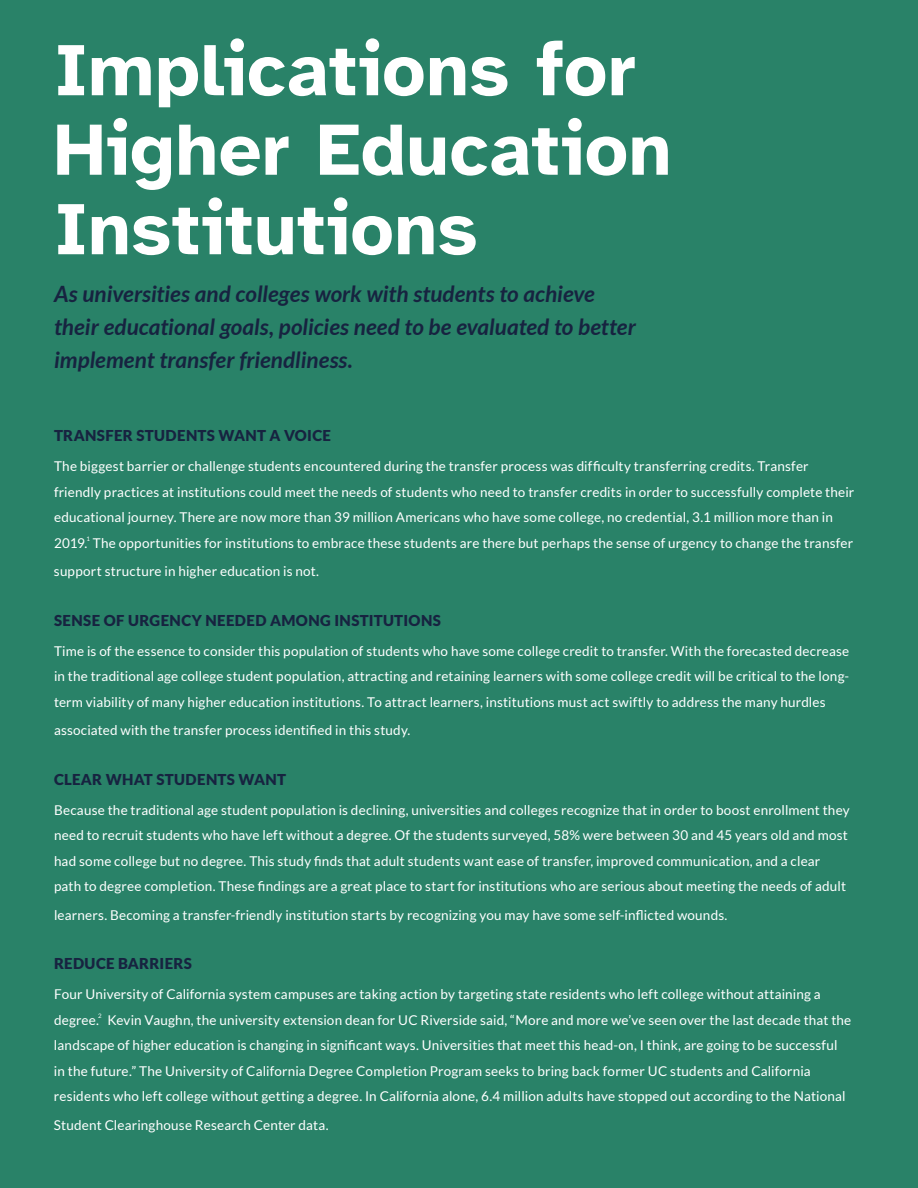
<style>
.page{position:relative;width:918px;height:1188px;background:#298268}
.page>*{position:absolute;margin:0;border:0;box-sizing:border-box;transform-origin:0 0}
.t1{font:700 75px/79.5px "Atkinson Hyperlegible";letter-spacing:.01em;color:#fff}
.t2{font:italic 700 22.5px/33px "Lato";color:#172340}
.t3{font:900 15px "Lato";letter-spacing:.025em;color:#172340}
.t4{font:13.5px/25.5px "Lato";letter-spacing:.01em;color:#fff}
.t5{font:6.15px "Lato";color:#fff}
</style>
<div class="page">
<h1 class="t1" style="left:54px;top:30px;width:619px">Implications for<br>Higher Education<br>Institutions</h1>
<h2 class="t2" style="left:54px;top:277px;width:583px">As universities and colleges work with students to achieve their educational goals, policies need to be evaluated to better implement transfer friendliness.</h2>
<p class="t3" style="left:54px;top:427px;width:279px">TRANSFER STUDENTS WANT A VOICE</p>
<p class="t4" style="left:54px;top:453px;width:802px">The biggest barrier or challenge students encountered during the transfer process was difficulty transferring credits. Transfer friendly practices at institutions could meet the needs of students who need to transfer credits in order to successfully complete their educational journey. There are now more than 39 million Americans who have some college, no credential, 3.1 million more than in 2019. The opportunities for institutions to embrace these students are there but perhaps the sense of urgency to change the transfer</p>
<p class="t5" style="left:86px;top:535px;width:5px">1</p>
<p class="t4" style="left:54px;top:558px;width:267px">support structure in higher education is not.</p>
<p class="t3" style="left:54px;top:611px;width:388px">SENSE OF URGENCY NEEDED AMONG INSTITUTIONS</p>
<p class="t4" style="left:54px;top:638px;width:797px;text-align:justify">Time is of the essence to consider this population of students who have some college credit to transfer. With the forecasted decrease in the traditional age college student population, attracting and retaining learners with some college credit will be critical to the long&shy;term viability of many higher education institutions. To attract learners, institutions must act swiftly to address the many hurdles</p>
<p class="t4" style="left:54px;top:717px;width:358px">associated with the transfer process identified in this study.</p>
<p class="t3" style="left:54px;top:770px;width:234px">CLEAR WHAT STUDENTS WANT</p>
<p class="t4" style="left:54px;top:797px;width:797px">Because the traditional age student population is declining, universities and colleges recognize that in order to boost enrollment they need to recruit students who have left without a degree. Of the students surveyed, 58% were between 30 and 45 years old and most had some college but no degree. This study finds that adult students want ease of transfer, improved communication, and a clear path to degree completion. These findings are a great place to start for institutions who are serious about meeting the needs of adult</p>
<p class="t4" style="left:54px;top:902px;width:675px">learners. Becoming a transfer-friendly institution starts by recognizing you may have some self-inflicted wounds.</p>
<p class="t3" style="left:54px;top:955px;width:140px">REDUCE BARRIERS</p>
<p class="t4" style="left:54px;top:981px;width:768px">Four University of California system campuses are taking action by targeting state residents who left college without attaining a degree.</p>
<p class="t5" style="left:98px;top:1012px;width:5px">2</p>
<p class="t4" style="left:54px;top:1007px;width:799px;text-indent:53px">Kevin Vaughn, the university extension dean for UC Riverside said, “More and more we’ve seen over the last decade that the landscape of higher education is changing in significant ways. Universities that meet this head-on, I think, are going to be successful in the future.” The University of California Degree Completion Program seeks to bring back former UC students and California residents who left college without getting a degree. In California alone, 6.4 million adults have stopped out according to the National</p>
<p class="t4" style="left:54px;top:1112px;width:276px">Student Clearinghouse Research Center data.</p>
</div>
